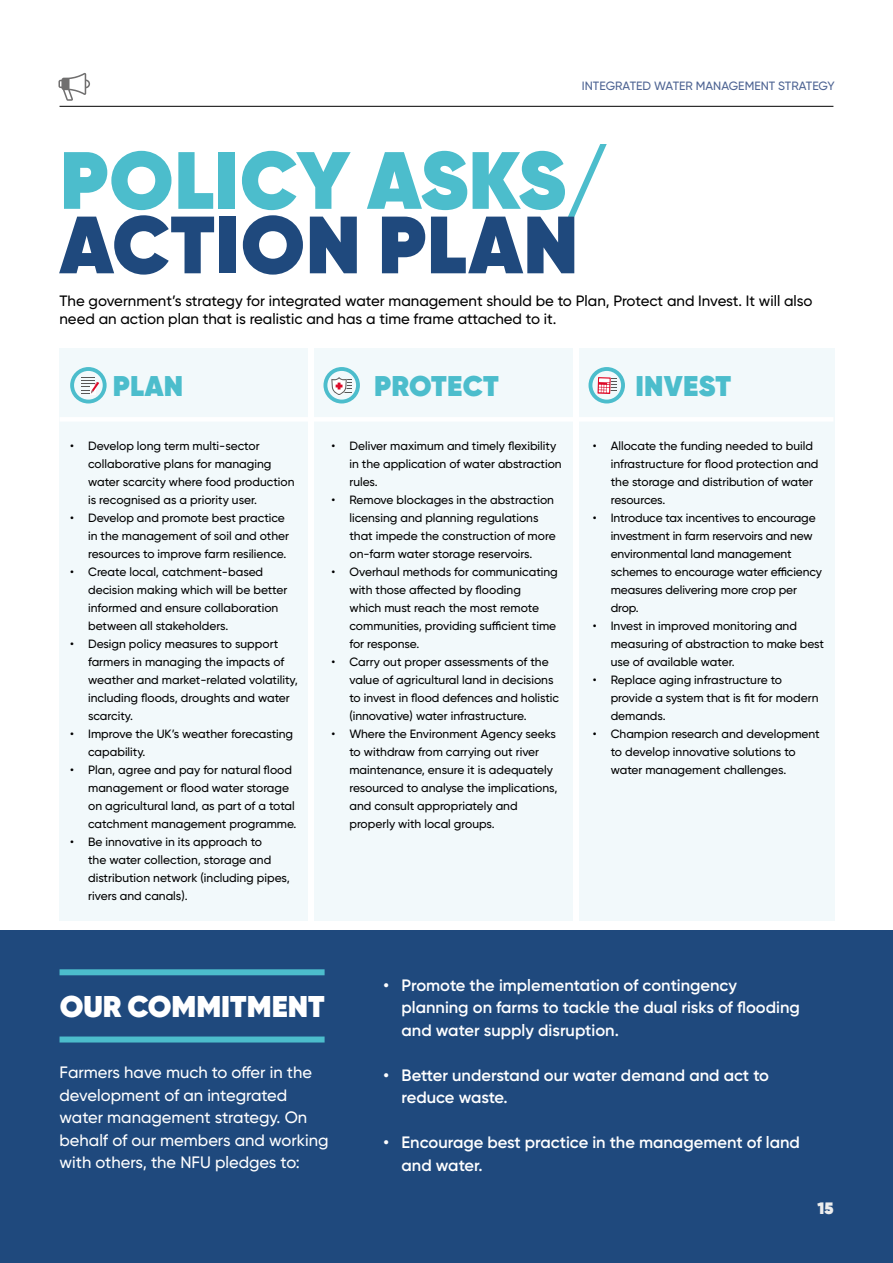
<style>
.page{position:relative;width:893px;height:1263px;background:#fff}
.page>*{position:absolute;margin:0;border:0;box-sizing:border-box;transform-origin:0 0}
.t1{font:800 81px "Gilroy";letter-spacing:.005em;color:#4cbdcc}
.t2{font:800 81px "Gilroy";letter-spacing:.01em;color:#1f497d}
.t3{font:800 30px "Gilroy";color:#fff}
.t4{font:800 28.5px "Gilroy";letter-spacing:.01em;color:#4cbdcc}
.t5{font:600 16.5px/22.5px "Gilroy";color:#fff}
.t6{font:500 16.5px/22.5px "Gilroy";color:#fff}
.t7{font:800 16.5px "Gilroy";color:#ededed}
.t8{font:500 15px/18px "Gilroy";color:#000}
.t9{font:500 12px/18px "Gilroy";color:#000}
.t10{font:500 12px "Gilroy";color:#4e6493}
</style>
<div class="page">
<div style="left:60px;top:348px;width:248px;height:573px;background:#f2f9fb"></div>
<div style="left:314px;top:348px;width:258px;height:573px;background:#f2f9fb"></div>
<div style="left:579px;top:348px;width:256px;height:573px;background:#f2f9fb"></div>
<hr style="left:60px;top:106px;width:773px;height:1px;background:#000">
<div style="left:0;top:931px;width:893px;height:332px;background:#1f497d"></div>
<svg style="left:58px;top:73px;width:32px;height:28px"></svg>
<svg style="left:323px;top:367px;width:37px;height:36px"></svg>
<svg style="left:588px;top:367px;width:37px;height:36px"></svg>
<svg style="left:70px;top:367px;width:37px;height:36px"></svg>
<hr style="left:60px;top:417px;width:773px;height:4px;background:#fff">
<div style="left:60px;top:1036px;width:265px;height:6px;background:#4cbdcc"></div>
<div style="left:60px;top:969px;width:265px;height:6px;background:#4cbdcc"></div>
<p class="t10" style="left:582px;top:78px;width:254px">INTEGRATED WATER MANAGEMENT STRATEGY</p>
<h1 class="t1" style="left:60px;top:129px;width:550px">POLICY ASKS/</h1>
<h1 class="t2" style="left:60px;top:193px;width:520px">ACTION PLAN</h1>
<p class="t8" style="left:60px;top:292px;width:754px">The government’s strategy for integrated water management should be to Plan, Protect and Invest. It will also need an action plan that is realistic and has a time frame attached to it.</p>
<h3 class="t4" style="left:113px;top:368px;width:72px">PLAN</h3>
<p class="t9" style="left:88px;top:437px;width:208px;text-indent:-18px">• Develop long term multi-sector collaborative plans for managing water scarcity where food production is recognised as a priority user.</p>
<p class="t9" style="left:88px;top:509px;width:202px;text-indent:-18px">• Develop and promote best practice in the management of soil and other resources to improve farm resilience.</p>
<p class="t9" style="left:88px;top:563px;width:201px;text-indent:-18px">• Create local, catchment-based decision making which will be better informed and ensure collaboration between all stakeholders.</p>
<p class="t9" style="left:88px;top:635px;width:211px;text-indent:-18px">• Design policy measures to support farmers in managing the impacts of weather and market-related volatility, including floods, droughts and water scarcity.</p>
<p class="t9" style="left:88px;top:725px;width:207px;text-indent:-18px">• Improve the UK’s weather forecasting capability.</p>
<p class="t9" style="left:88px;top:761px;width:210px;text-indent:-18px">• Plan, agree and pay for natural flood management or flood water storage on agricultural land, as part of a total catchment management programme.</p>
<p class="t9" style="left:88px;top:833px;width:203px;text-indent:-18px">• Be innovative in its approach to<br>the water collection, storage and distribution network (including pipes, rivers and canals).</p>
<h3 class="t4" style="left:374px;top:368px;width:126px">PROTECT</h3>
<p class="t9" style="left:349px;top:437px;width:214px;text-indent:-18px">• Deliver maximum and timely flexibility in the application of water abstraction rules.</p>
<p class="t9" style="left:349px;top:491px;width:208px;text-indent:-18px">• Remove blockages in the abstraction licensing and planning regulations that impede the construction of more on-farm water storage reservoirs.</p>
<p class="t9" style="left:349px;top:563px;width:210px;text-indent:-18px">• Overhaul methods for communicating with those affected by flooding<br>which must reach the most remote communities, providing sufficient time for response.</p>
<p class="t9" style="left:349px;top:653px;width:211px;text-indent:-18px">• Carry out proper assessments of the value of agricultural land in decisions to invest in flood defences and holistic (innovative) water infrastructure.</p>
<p class="t9" style="left:349px;top:725px;width:210px;text-indent:-18px">• Where the Environment Agency seeks to withdraw from carrying out river maintenance, ensure it is adequately resourced to analyse the implications, and consult appropriately and properly with local groups.</p>
<h3 class="t4" style="left:635px;top:368px;width:97px">INVEST</h3>
<p class="t9" style="left:611px;top:437px;width:209px;text-indent:-18px">• Allocate the funding needed to build infrastructure for flood protection and the storage and distribution of water resources.</p>
<p class="t9" style="left:611px;top:509px;width:213px;text-indent:-18px">• Introduce tax incentives to encourage investment in farm reservoirs and new environmental land management schemes to encourage water efficiency measures delivering more crop per drop.</p>
<p class="t9" style="left:611px;top:617px;width:215px;text-indent:-18px">• Invest in improved monitoring and measuring of abstraction to make best use of available water.</p>
<p class="t9" style="left:611px;top:671px;width:209px;text-indent:-18px">• Replace aging infrastructure to provide a system that is fit for modern demands.</p>
<p class="t9" style="left:611px;top:725px;width:211px;text-indent:-18px">• Champion research and development to develop innovative solutions to water management challenges.</p>
<h2 class="t3" style="left:60px;top:987px;width:267px">OUR COMMITMENT</h2>
<h3 class="t6" style="left:60px;top:1061px;width:270px">Farmers have much to offer in the development of an integrated water management strategy. On behalf of our members and working with others, the NFU pledges to:</h3>
<h3 class="t5" style="left:402px;top:973px;width:400px;text-indent:-18px">• Promote the implementation of contingency planning on farms to tackle the dual risks of flooding and water supply disruption.</h3>
<h3 class="t5" style="left:402px;top:1063px;width:369px;text-indent:-18px">• Better understand our water demand and act to reduce waste.</h3>
<h3 class="t5" style="left:402px;top:1131px;width:400px;text-indent:-18px">• Encourage best practice in the management of land and water.</h3>
<h3 class="t7" style="left:817px;top:1197px;width:18px">15</h3>
</div>
